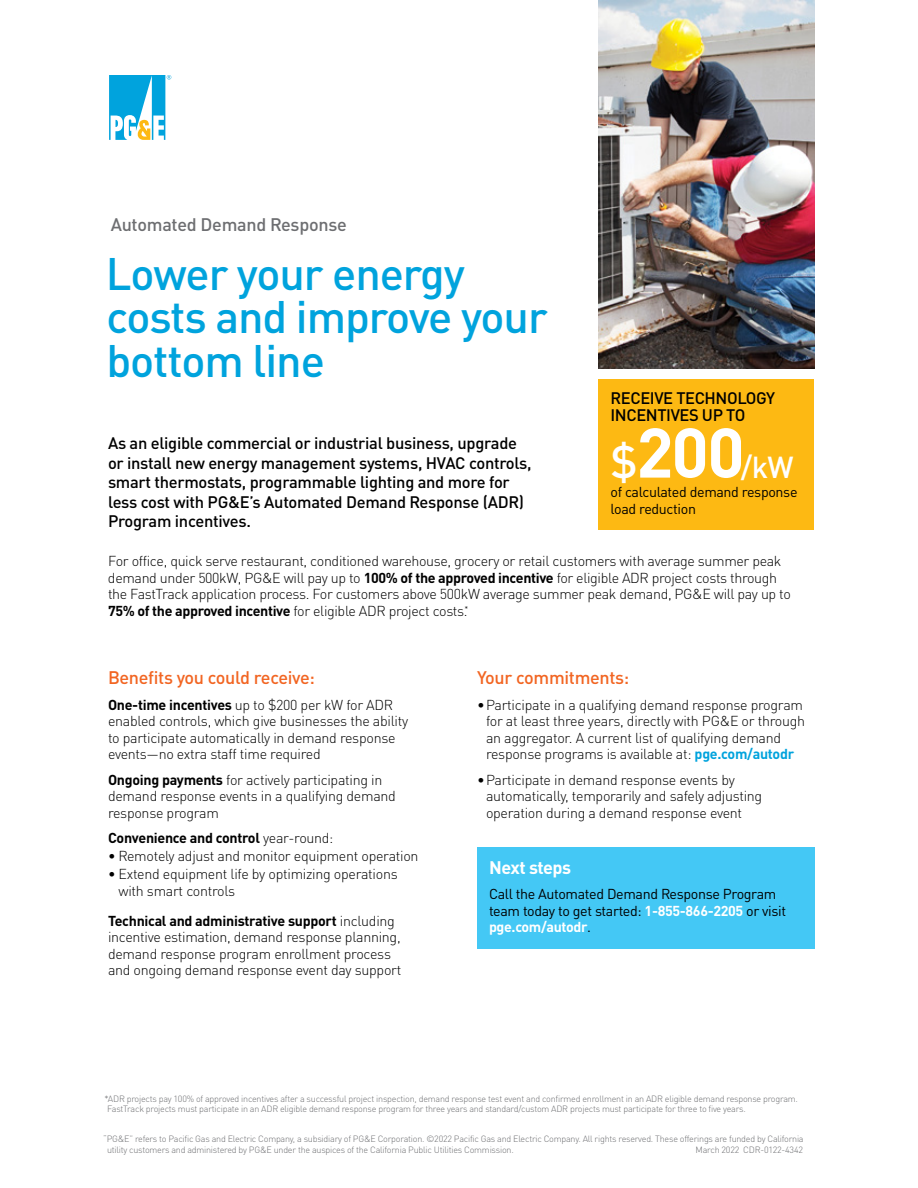
<style>
.page{position:relative;width:918px;height:1188px;background:#fff}
.page>*{position:absolute;margin:0;border:0;box-sizing:border-box;transform-origin:0 0}
.t1{font:700 69px "DIN Pro";color:#fff}
.t2{font:500 45px/43.5px "DIN Pro";letter-spacing:-.025em;color:#00a3dd}
.t3{font:500 30px "DIN Pro";color:#fff}
.t4{font:500 18px "DIN Pro";letter-spacing:-.02em;color:#f26522}
.t5{font:500 18px "DIN Pro";letter-spacing:-.015em;color:#6d6e71}
.t6{font:700 18px "DIN Pro";letter-spacing:-.025em;color:#fff}
.t7{font:500 16.5px/19.5px "DIN Pro";letter-spacing:-.02em;color:#000}
.t8{font:300 14.25px/16.5px "DIN Pro";letter-spacing:-.02em;color:#000}
.t9{font:14.25px/16.5px "DIN Pro";letter-spacing:-.025em;color:#000}
.t10{font:700 14.25px "DIN Pro";letter-spacing:-.02em;color:#000}
.t11{font:300 9px/10.5px "DIN Pro";letter-spacing:-.025em;color:#6d6e71}
.s1{font-weight:500;font-size:45px}
.s2{font-weight:700}
.s3{font-weight:300}
.s4{font-weight:400}
.s5{font-weight:700;color:#00a3dd}
.s6{font-weight:700;color:#fff}
</style>
<div class="page">
<img style="left:598px;top:0;width:216px;height:369px">
<svg style="left:109px;top:75px;width:62px;height:65px"></svg>
<div style="left:598px;top:380px;width:216px;height:150px;background:#fdb913"></div>
<div style="left:477px;top:848px;width:337px;height:101px;background:#44c8f5"></div>
<p class="t5" style="left:111px;top:210px;width:238px">Automated Demand Response</p>
<h1 class="t2" style="left:106px;top:247px;width:443px">Lower your energy costs and improve your bottom line</h1>
<p class="t7" style="left:610px;top:388px;width:166px;line-height:16.5px">RECEIVE TECHNOLOGY<br>INCENTIVES UP TO</p>
<p class="t1" style="left:610px;top:395px;width:136px"><span class="s1">$</span>200</p>
<p class="t7" style="left:108px;top:432px;width:425px">As an eligible commercial or industrial business, upgrade or install new energy management systems, HVAC controls, smart thermostats, programmable lighting and more for less cost with PG&amp;E’s Automated Demand Response (ADR)<br>Program incentives.</p>
<p class="t8" style="left:108px;top:551px;width:684px">For office, quick serve restaurant, conditioned warehouse, grocery or retail customers with average summer peak demand under 500kW, PG&amp;E will pay up to <span class="s2">100% of the approved incentive</span> for eligible ADR project costs through the FastTrack application process. For customers above 500kW average summer peak demand, PG&amp;E will pay up to <span class="s2">75% of the approved incentive</span> for eligible ADR project costs.<sup>*</sup></p>
<p class="t3" style="left:741px;top:442px;width:54px">/kW</p>
<p class="t9" style="left:610px;top:482px;width:189px">of calculated demand response load reduction</p>
<h2 class="t4" style="left:108px;top:663px;width:209px">Benefits you could receive:</h2>
<p class="t8" style="left:108px;top:695px;width:302px"><span class="s2">One-time incentives</span> up to $200 per kW for ADR enabled controls, which give businesses the ability to participate automatically in demand response events—no extra staff time required</p>
<p class="t8" style="left:108px;top:770px;width:289px"><span class="s2">Ongoing payments</span> for actively participating in demand response events in a qualifying demand response program</p>
<p class="t10" style="left:108px;top:826px;width:227px">Convenience and control <span class="s3">year-round:</span></p>
<p class="t8" style="left:108px;top:847px;width:312px"><span class="s4">•</span> Remotely adjust and monitor equipment operation</p>
<p class="t8" style="left:119px;top:865px;width:281px;text-indent:-11px"><span class="s4">•</span> Extend equipment life by optimizing operations with smart controls</p>
<p class="t8" style="left:108px;top:911px;width:295px"><span class="s2">Technical and administrative support</span> including incentive estimation, demand response planning, demand response program enrollment process and ongoing demand response event day support</p>
<h2 class="t4" style="left:477px;top:663px;width:154px">Your commitments:</h2>
<p class="t8" style="left:486px;top:695px;width:321px;text-indent:-9px">•Participate in a qualifying demand response program for at least three years, directly with PG&amp;E or through an aggregator. A current list of qualifying demand response programs is available at: <span class="s5">pge.com/autodr</span></p>
<p class="t8" style="left:486px;top:770px;width:278px;text-indent:-9px">•Participate in demand response events by automatically, temporarily and safely adjusting operation during a demand response event</p>
<h2 class="t6" style="left:489px;top:852px;width:84px">Next steps</h2>
<p class="t9" style="left:489px;top:884px;width:299px">Call the Automated Demand Response Program team today to get started: <span class="s6">1-855-866-2205</span> or visit <span class="s6">pge.com/autodr</span>.</p>
<p class="t11" style="left:107px;top:1092px;width:692px;text-indent:-3px">*ADR projects pay 100% of approved incentives after a successful project inspection, demand response test event and confirmed enrollment in an ADR eligible demand response program.<br>FastTrack projects must participate in an ADR eligible demand response program for three years and standard/custom ADR projects must participate for three to five years.</p>
<p class="t11" style="left:107px;top:1133px;width:698px;text-indent:-4px">“PG&amp;E” refers to Pacific Gas and Electric Company, a subsidiary of PG&amp;E Corporation. ©2022 Pacific Gas and Electric Company. All rights reserved. These offerings are funded by California utility customers and administered by PG&amp;E under the auspices of the California Public Utilities Commission.</p>
<p class="t11" style="left:696px;top:1143px;width:109px">March 2022 CDR-0122-4342</p>
</div>
